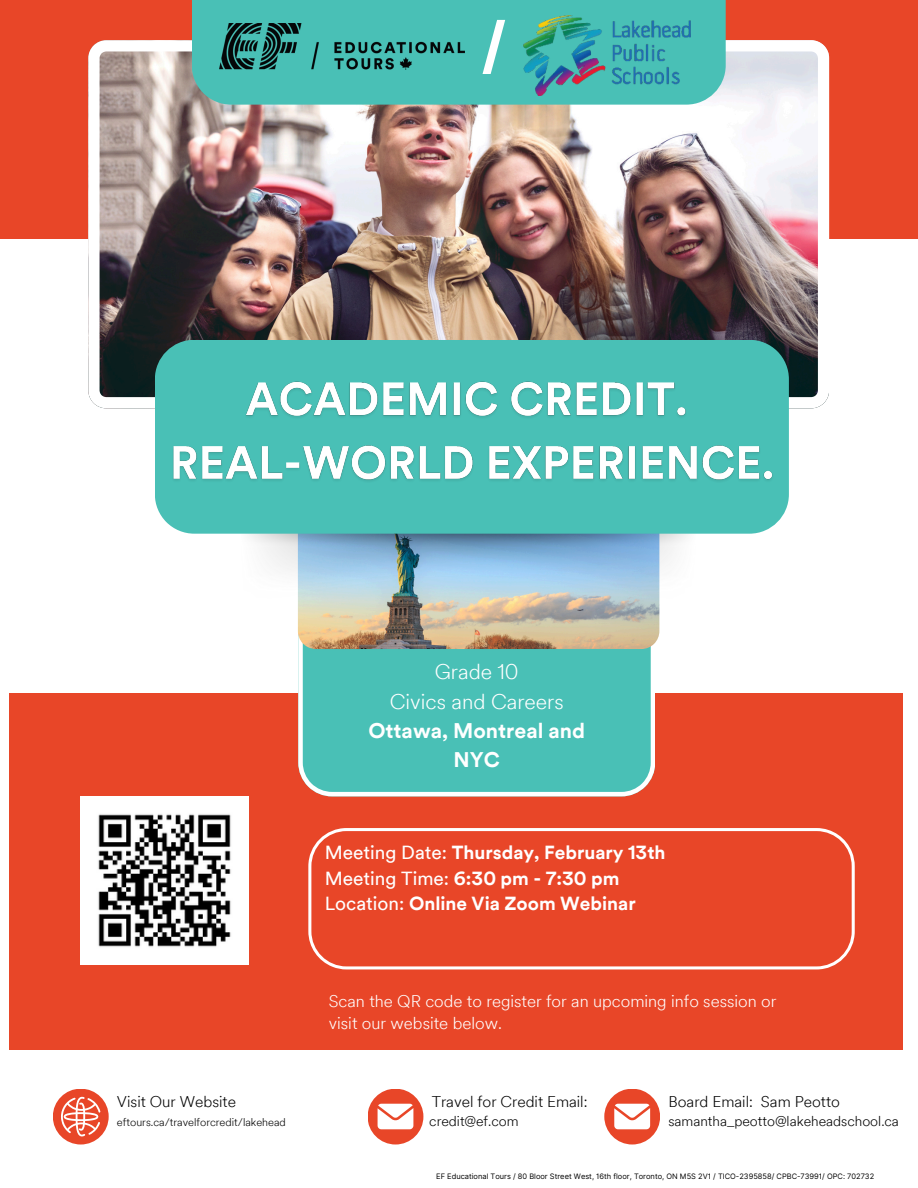
<style>
.page{position:relative;width:918px;height:1188px;background:#fff}
.page>*{position:absolute;margin:0;border:0;box-sizing:border-box;transform-origin:0 0}
.t1{font:300 21.15px/29.2px "EF Circular TT";color:#fff;text-align:center}
.t2{font:700 18.9px/25.8px "EF Circular TT";color:#fff}
.t3{font:300 16.8px/22.5px "EF Circular TT";color:#fff}
.t4{font:300 15.45px "EF Circular TT";color:#000}
.t5{font:300 13.95px "EF Circular TT";color:#000}
.t6{font:300 10.95px "EF Circular TT";color:#000}
.t7{font:7.5px "Inter";color:#000}
.s1{font-weight:700}
.s2{font-weight:400}
</style>
<div class="page">
<div style="left:0;top:0;width:918px;height:239px;background:#e84628"></div>
<img style="left:88px;top:40px;width:741px;height:368px">
<div style="left:9px;top:693px;width:894px;height:357px;background:#e84628"></div>
<div style="left:192px;top:0;width:533px;height:105px;background:#49c0b6"></div>
<div style="left:298px;top:649px;width:357px;height:147px;background:#49c0b6"></div>
<img style="left:298px;top:599px;width:361px;height:50px">
<img style="left:249px;top:534px;width:439px;height:65px">
<div style="left:53px;top:1089px;width:56px;height:56px;background:#e84628;border-radius:50%"></div>
<div style="left:368px;top:1089px;width:55px;height:56px;background:#e84628;border-radius:50%"></div>
<svg style="left:61px;top:1097px;width:39px;height:39px"></svg>
<svg style="left:378px;top:1104px;width:35px;height:25px"></svg>
<div style="left:604px;top:1089px;width:56px;height:56px;background:#e84628;border-radius:50%"></div>
<svg style="left:614px;top:1104px;width:36px;height:25px"></svg>
<div style="left:155px;top:340px;width:634px;height:194px;background:#49c0b6"></div>
<svg style="left:341px;top:969px;width:481px;height:1px"></svg>
<svg style="left:308px;top:828px;width:547px;height:141px"></svg>
<svg style="left:483px;top:20px;width:22px;height:54px"></svg>
<img style="left:219px;top:24px;width:245px;height:46px">
<img style="left:523px;top:16px;width:168px;height:79px">
<img style="left:81px;top:796px;width:167px;height:168px">
<img style="left:167px;top:378px;width:611px;height:113px">
<h4 class="t1" style="left:368px;top:659px;width:218px">Grade 10<br>Civics and Careers<br><span class="s1">Ottawa, Montreal and<br>NYC</span></h4>
<p class="t2" style="left:325px;top:841px;width:342px"><span class="s2">Meeting Date:</span> Thursday, February 13th<br><span class="s2">Meeting Time:</span> 6:30 pm - 7:30 pm<br><span class="s2">Location:</span> Online Via Zoom Webinar</p>
<p class="t3" style="left:329px;top:991px;width:449px">Scan the QR code to register for an upcoming info session or visit our website below.</p>
<h2 class="t4" style="left:117px;top:1095px;width:121px">Visit Our Website</h2>
<p class="t4" style="left:432px;top:1095px;width:157px">Travel for Credit Email:</p>
<p class="t6" style="left:117px;top:1117px;width:170px">eftours.ca/travelforcredit/lakehead</p>
<p class="t5" style="left:429px;top:1116px;width:91px">credit@ef.com</p>
<h3 class="t4" style="left:668px;top:1095px;width:173px">Board Email: Sam Peotto</h3>
<p class="t5" style="left:668px;top:1116px;width:232px">samantha_peotto@lakeheadschool.ca</p>
<p class="t7" style="left:436px;top:1171px;width:440px">EF Educational Tours / 80 Bloor Street West, 16th floor, Toronto, ON M5S 2V1 / TICO-2395858/ CPBC-73991/ OPC: 702732</p>
</div>
